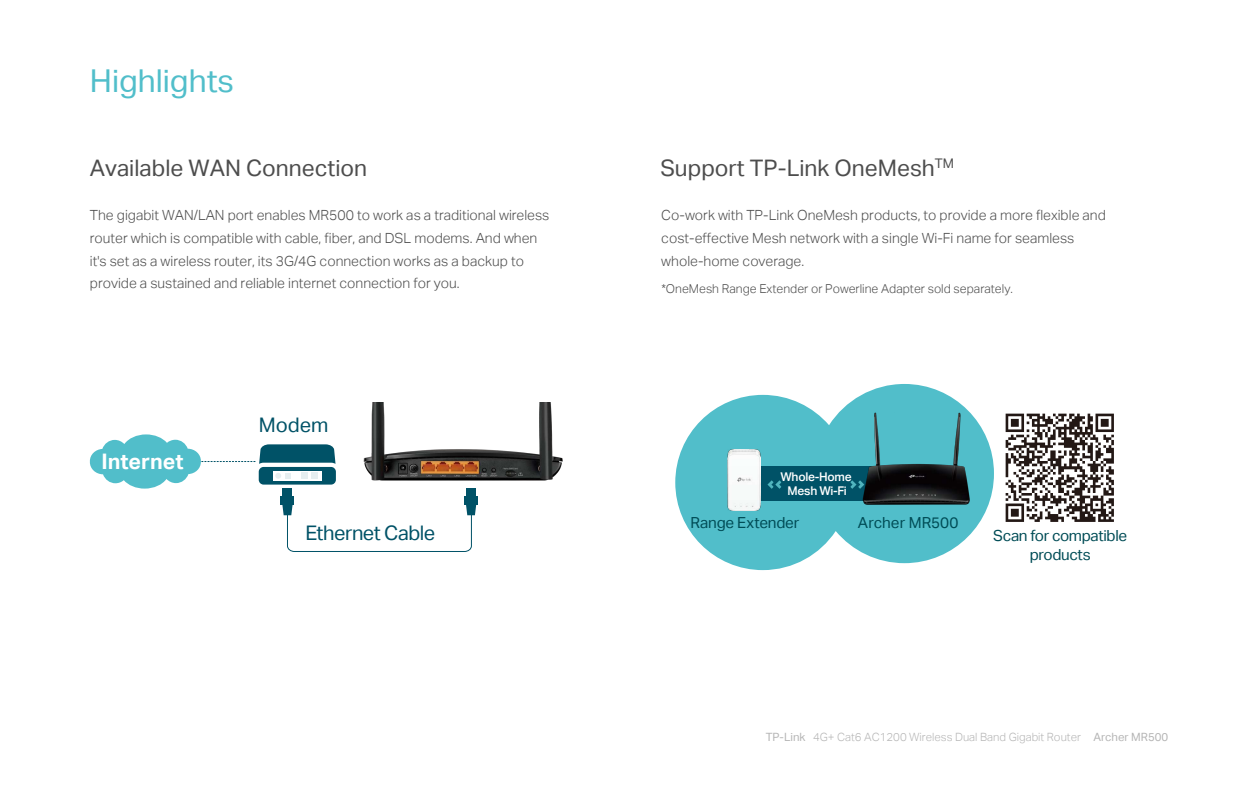
<style>
.page{position:relative;width:1260px;height:788px;background:#fff}
.page>*{position:absolute;margin:0;border:0;box-sizing:border-box;transform-origin:0 0}
.t1{font:31.5px "TP Link Aktiv Regular";color:#51beca}
.t2{font:22.75px "TP Link Aktiv Regular";color:#4d4d4d}
.t3{font:21.44px "TP Link Aktiv Bold";color:#fff}
.t4{font:20.04px "TP Link Aktiv Regular";letter-spacing:-.025em;color:#005267}
.t5{font:15.31px/18.4px "TP Link Aktiv Regular";letter-spacing:-.025em;color:#004c56;text-align:center}
.t6{font:15.22px "TP Link Aktiv Regular";letter-spacing:-.01em;color:#004c56}
.t7{font:14px/22.7px "TP Link Aktiv Light";color:#4d4d4d}
.t8{font:12.25px "TP Link Aktiv Light";color:#4d4d4d}
.t9{font:11.99px/14.4px "TP Link Aktiv Medium";letter-spacing:-.025em;color:#fff;text-align:center}
.t10{font:11.38px "TP Link Aktiv Light";color:#b5b5b5}
.s1{font-family:"TP Link Aktiv Regular"}
</style>
<div class="page">
<div style="left:283px;top:488px;width:9px;height:9px;background:#005267"></div>
<div style="left:281px;top:496px;width:13px;height:8px;background:#005267"></div>
<svg style="left:90px;top:434px;width:246px;height:54px"></svg>
<img style="left:363px;top:402px;width:200px;height:79px">
<div style="left:466px;top:488px;width:10px;height:9px;background:#005267"></div>
<svg style="left:282px;top:494px;width:194px;height:58px"></svg>
<div style="left:465px;top:496px;width:13px;height:8px;background:#005267"></div>
<svg style="left:675px;top:384px;width:319px;height:186px;fill:#51beca"></svg>
<div style="left:741px;top:466px;width:142px;height:34px;background:#005267"></div>
<svg style="left:767px;top:480px;width:14px;height:8px"></svg>
<svg style="left:850px;top:480px;width:11px;height:8px"></svg>
<img style="left:727px;top:450px;width:34px;height:60px">
<img style="left:861px;top:398px;width:117px;height:112px">
<img style="left:1005px;top:413px;width:109px;height:109px">
<h1 class="t1" style="left:90px;top:68px;width:146px">Highlights</h1>
<h2 class="t2" style="left:90px;top:158px;width:279px">Available WAN Connection</h2>
<h2 class="t2" style="left:660px;top:158px;width:295px">Support TP-Link OneMesh<sup>TM</sup></h2>
<p class="t7" style="left:90px;top:204px;width:461px">The gigabit WAN/LAN port enables MR500 to work as a traditional wireless router which is compatible with cable, fiber, and DSL modems. And when it's set as a wireless router, its 3G/4G connection works as a backup to provide a sustained and reliable internet connection for you.</p>
<p class="t7" style="left:661px;top:204px;width:446px">Co-work with TP-Link OneMesh products, to provide a more flexible and cost-effective Mesh network with a single Wi-Fi name for seamless whole-home coverage.</p>
<p class="t8" style="left:661px;top:281px;width:353px">*OneMesh Range Extender or Powerline Adapter sold separately.</p>
<h3 class="t3" style="left:102px;top:452px;width:84px">Internet</h3>
<h3 class="t4" style="left:259px;top:417px;width:71px">Modem</h3>
<h3 class="t4" style="left:305px;top:525px;width:131px">Ethernet Cable</h3>
<p class="t9" style="left:781px;top:470px;width:73px">Whole-Home<br>Mesh Wi-Fi</p>
<p class="t6" style="left:691px;top:516px;width:110px">Range Extender</p>
<p class="t6" style="left:858px;top:516px;width:102px">Archer MR500</p>
<p class="t5" style="left:993px;top:528px;width:135px">Scan for compatible products</p>
<p class="t10" style="left:766px;top:732px;width:404px"><span class="s1">TP-Link</span> 4G+ Cat6 AC1200 Wireless Dual Band Gigabit Router <span class="s1">Archer MR500</span></p>
</div>
